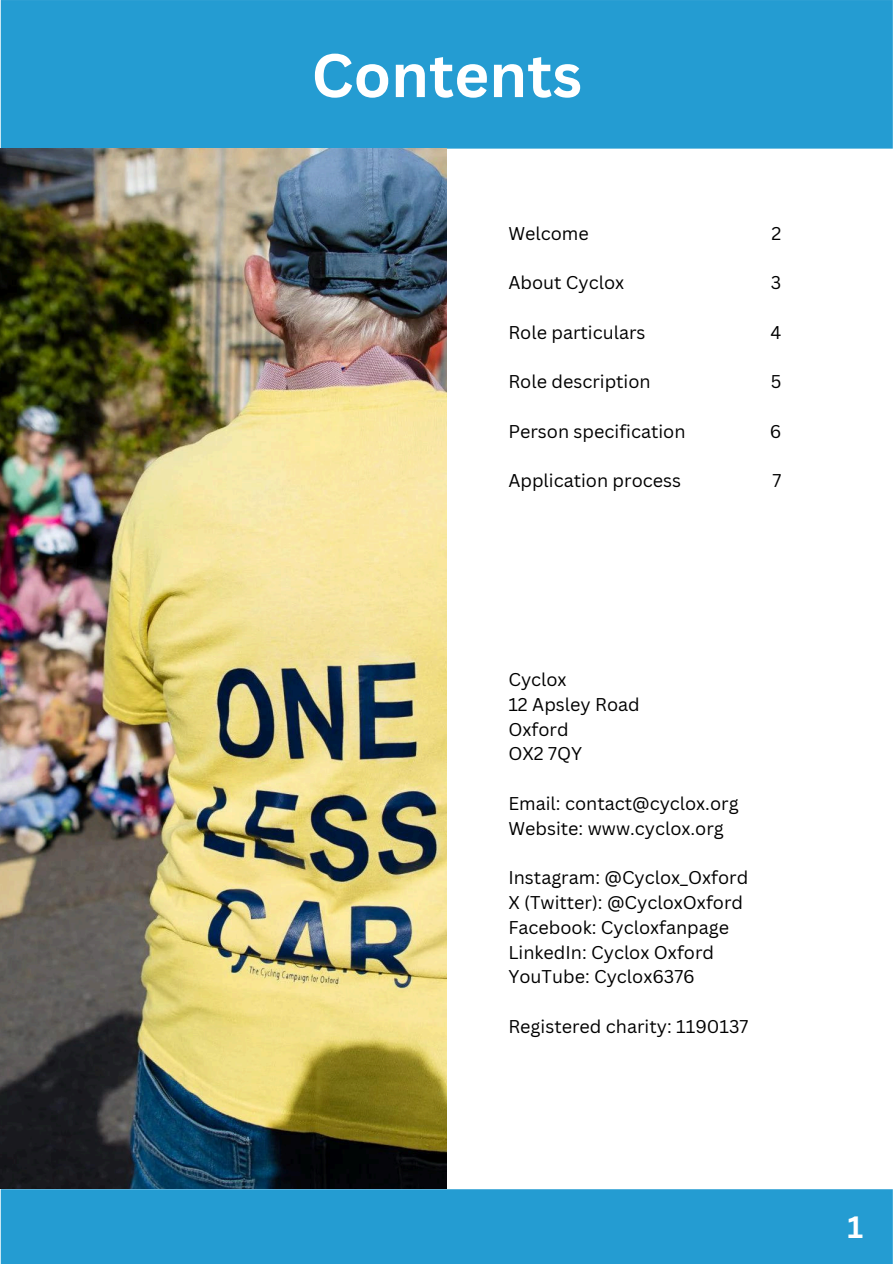
<style>
.page{position:relative;width:894px;height:1264px;background:#fff}
.page>*{position:absolute;margin:0;border:0;box-sizing:border-box;transform-origin:0 0}
.t1{font:700 60px "Canva Sans";color:#fff}
.t2{font:700 30px "Canva Sans";color:#fff}
.t3{font:18px "Canva Sans";color:#000}
</style>
<div class="page">
<div style="left:1px;top:0;width:891px;height:148px;background:#249cd2"></div>
<div style="left:1px;top:1189px;width:891px;height:74px;background:#249cd2"></div>
<img style="left:0;top:148px;width:446px;height:1040px">
<h1 class="t1" style="left:311px;top:33px;width:272px">Contents</h1>
<p class="t3" style="left:508px;top:220px;width:82px">Welcome</p>
<p class="t3" style="left:508px;top:270px;width:117px">About Cyclox</p>
<p class="t3" style="left:508px;top:319px;width:138px">Role particulars</p>
<p class="t3" style="left:508px;top:369px;width:144px">Role description</p>
<p class="t3" style="left:508px;top:418px;width:179px">Person specification</p>
<p class="t3" style="left:508px;top:468px;width:174px">Application process</p>
<p class="t3" style="left:771px;top:220px;width:11px">2</p>
<p class="t3" style="left:770px;top:270px;width:12px">3</p>
<p class="t3" style="left:770px;top:319px;width:12px">4</p>
<p class="t3" style="left:770px;top:369px;width:12px">5</p>
<p class="t3" style="left:769px;top:418px;width:13px">6</p>
<p class="t3" style="left:772px;top:468px;width:10px">7</p>
<p class="t3" style="left:508px;top:667px;width:60px">Cyclox</p>
<p class="t3" style="left:508px;top:691px;width:133px">12 Apsley Road</p>
<p class="t3" style="left:508px;top:716px;width:62px">Oxford</p>
<p class="t3" style="left:508px;top:741px;width:75px">OX2 7QY</p>
<p class="t3" style="left:508px;top:790px;width:231px">Email: contact@cyclox.org</p>
<p class="t3" style="left:508px;top:815px;width:217px">Website: www.cyclox.org</p>
<p class="t3" style="left:508px;top:865px;width:241px">Instagram: @Cyclox_Oxford</p>
<p class="t3" style="left:508px;top:889px;width:236px">X (Twitter): @CycloxOxford</p>
<p class="t3" style="left:508px;top:914px;width:222px">Facebook: Cycloxfanpage</p>
<p class="t3" style="left:508px;top:939px;width:207px">LinkedIn: Cyclox Oxford</p>
<p class="t3" style="left:508px;top:964px;width:188px">YouTube: Cyclox6376</p>
<p class="t3" style="left:508px;top:1013px;width:241px">Registered charity: 1190137</p>
<p class="t2" style="left:847px;top:1205px;width:17px">1</p>
</div>
